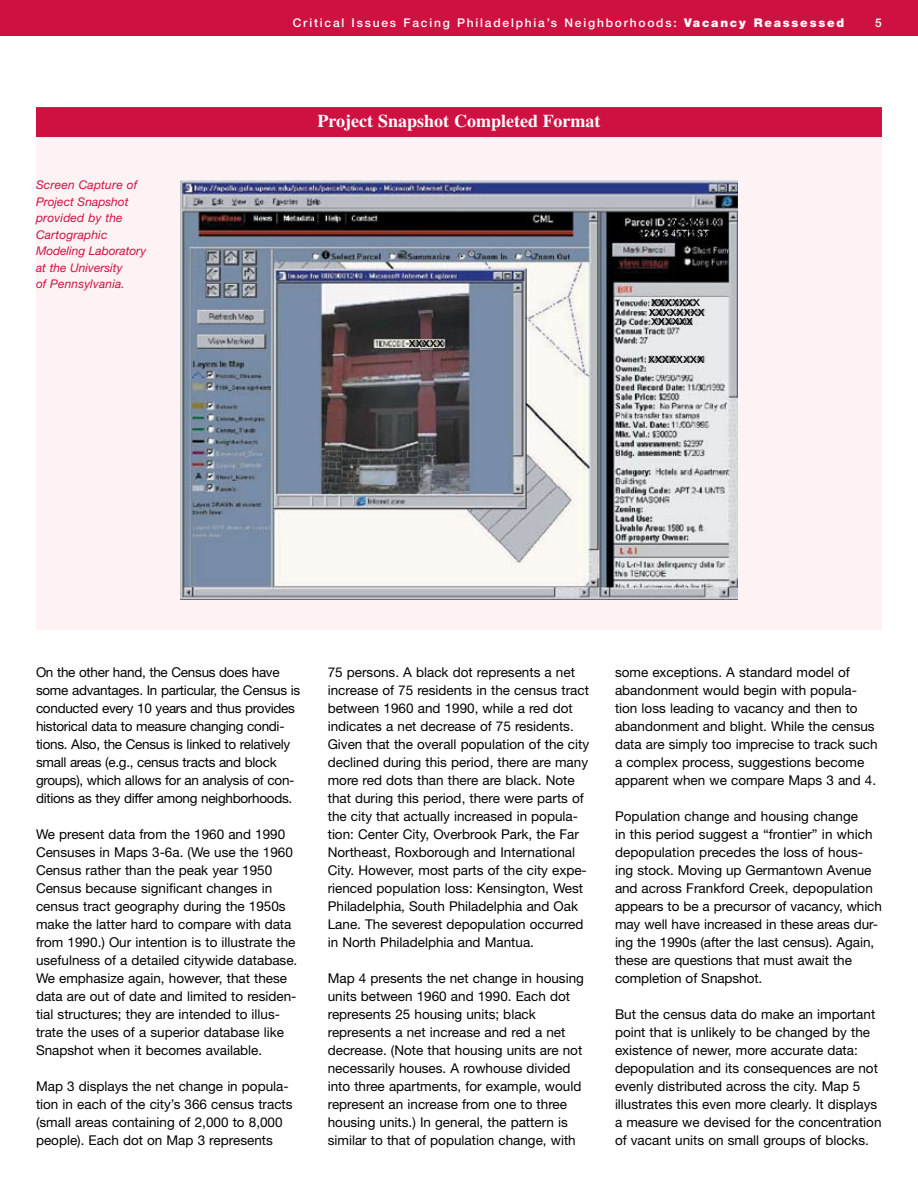
<style>
.page{position:relative;width:918px;height:1188px;background:#fff}
.page>*{position:absolute;margin:0;border:0;box-sizing:border-box;transform-origin:0 0}
.t1{font:700 18px "Times";color:#fff}
.t2{font:13.5px/18px "Helvetica Neue";color:#000}
.t3{font:13.5px/18px "Helvetica Neue";letter-spacing:-.02em;color:#000}
.t4{font:italic 12px/16.5px "Helvetica Neue";letter-spacing:.015em;color:#ce1141}
.t5{font:500 12px "Helvetica Neue";letter-spacing:.15em;color:#fff}
.s1{font-weight:900}
</style>
<div class="page">
<div style="left:0;top:0;width:918px;height:36px;background:#ce1141"></div>
<div style="left:36px;top:108px;width:846px;height:522px;background:#fdf3f5"></div>
<div style="left:36px;top:107px;width:846px;height:30px;background:#ce1141"></div>
<img style="left:181px;top:180px;width:556px;height:420px">
<p class="t5" style="left:293px;top:16px;width:553px">Critical Issues Facing Philadelphia’s Neighborhoods: <span class="s1">Vacancy Reassessed</span></p>
<p class="t4" style="left:36px;top:177px;width:112px">Screen Capture of<br>Project Snapshot provided by the<br>Cartographic<br>Modeling Laboratory at the University<br>of Pennsylvania.</p>
<h1 class="t1" style="left:317px;top:110px;width:285px">Project Snapshot Completed Format</h1>
<p class="t2" style="left:409px;top:333px;width:37px">xxxxx</p>
<p class="t2" style="left:666px;top:212px;width:58px">xxxxxxxx</p>
<p class="t2" style="left:639px;top:224px;width:72px">xxxxxxxxxx</p>
<p class="t2" style="left:651px;top:292px;width:51px">xxxxxxx</p>
<p class="t2" style="left:649px;top:302px;width:58px">xxxxxxxx</p>
<p class="t2" style="left:651px;top:311px;width:44px">xxxxxx</p>
<p class="t2" style="left:648px;top:349px;width:58px">xxxxxxxx</p>
<p class="t3" style="left:36px;top:663px;width:266px">On the other hand, the Census does have some advantages. In particular, the Census is conducted every 10 years and thus provides historical data to measure changing condi&shy;tions. Also, the Census is linked to relatively small areas (e.g., census tracts and block groups), which allows for an analysis of con&shy;ditions as they differ among neighborhoods.</p>
<p class="t2" style="left:36px;top:825px;width:263px">We present data from the 1960 and 1990<br>Censuses in Maps 3-6a. (We use the 1960<br>Census rather than the peak year 1950<br>Census because significant changes in census tract geography during the 1950s make the latter hard to compare with data from 1990.) Our intention is to illustrate the usefulness of a detailed citywide database.<br>We emphasize again, however, that these data are out of date and limited to residen&shy;tial structures; they are intended to illus&shy;trate the uses of a superior database like Snapshot when it becomes available.</p>
<p class="t2" style="left:36px;top:1077px;width:258px">Map 3 displays the net change in popula&shy;tion in each of the city’s 366 census tracts (small areas containing of 2,000 to 8,000 people). Each dot on Map 3 represents</p>
<p class="t2" style="left:328px;top:663px;width:263px">75 persons. A black dot represents a net increase of 75 residents in the census tract between 1960 and 1990, while a red dot indicates a net decrease of 75 residents.<br>Given that the overall population of the city declined during this period, there are many more red dots than there are black. Note that during this period, there were parts of the city that actually increased in popula&shy;tion: Center City, Overbrook Park, the Far Northeast, Roxborough and International City. However, most parts of the city expe&shy;rienced population loss: Kensington, West Philadelphia, South Philadelphia and Oak Lane. The severest depopulation occurred in North Philadelphia and Mantua.</p>
<p class="t2" style="left:328px;top:969px;width:258px">Map 4 presents the net change in housing units between 1960 and 1990. Each dot represents 25 housing units; black represents a net increase and red a net decrease. (Note that housing units are not necessarily houses. A rowhouse divided into three apartments, for example, would represent an increase from one to three housing units.) In general, the pattern is similar to that of population change, with</p>
<p class="t2" style="left:615px;top:663px;width:264px">some exceptions. A standard model of abandonment would begin with popula&shy;tion loss leading to vacancy and then to abandonment and blight. While the census data are simply too imprecise to track such a complex process, suggestions become apparent when we compare Maps 3 and 4.</p>
<p class="t2" style="left:615px;top:807px;width:268px">Population change and housing change<br>in this period suggest a “frontier” in which depopulation precedes the loss of hous&shy;ing stock. Moving up Germantown Avenue and across Frankford Creek, depopulation appears to be a precursor of vacancy, which may well have increased in these areas dur&shy;ing the 1990s (after the last census). Again, these are questions that must await the completion of Snapshot.</p>
<p class="t2" style="left:615px;top:1005px;width:268px">But the census data do make an important point that is unlikely to be changed by the existence of newer, more accurate data: depopulation and its consequences are not evenly distributed across the city. Map 5 illustrates this even more clearly. It displays a measure we devised for the concentration of vacant units on small groups of blocks.</p>
</div>
